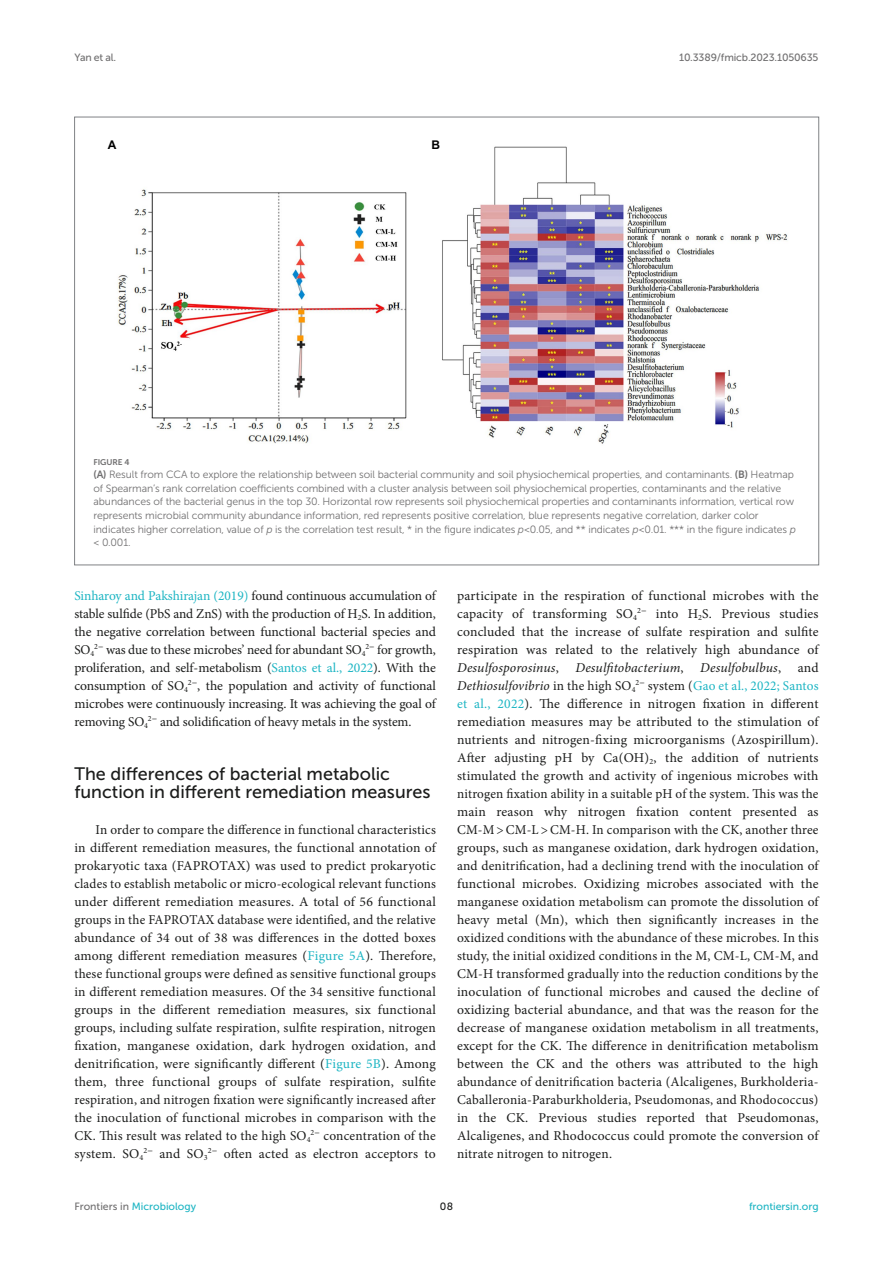
<style>
.page{position:relative;width:893px;height:1263px;background:#fff}
.page>*{position:absolute;margin:0;border:0;box-sizing:border-box;transform-origin:0 0}
.HEAD_2{font:18px/18px "Museo Sans 500";color:#1b1c1b}
.TEXT_FLUSH{font:13.5px/18px "Minion Pro";letter-spacing:.01em;color:#1b1c1b;text-align:justify}
.TEXT{font:13.5px/18px "Minion Pro";letter-spacing:-.005em;color:#1b1c1b;text-align:justify}
.t1{font:700 12px "Arial";color:#000}
.FIG_LEG{font:10.5px/13.5px "Museo Sans 300";letter-spacing:-.01em;color:#706f70}
.t2{font:10.5px "Museo Sans 500";color:#1db5c3}
.t3{font:10.5px "Museo Sans 500";letter-spacing:-.015em;color:#706f70}
.t4{font:10.5px "Museo Sans 500";color:#1b1c1b}
.FIG_HD{font:8.25px "Museo Sans 700";letter-spacing:-.01em;color:#706f70}
.s1{font-family:"Museo Sans 700"}
.s2{font-style:italic}
.s3{color:#1db5c3}
.s4{color:#706f70}
</style>
<div class="page">
<img style="left:118px;top:146px;width:670px;height:298px">
<p class="t3" style="left:74px;top:51px;width:43px">Yan et al.</p>
<p class="t3" style="left:679px;top:51px;width:141px">10.3389/fmicb.2023.1050635</p>
<p class="t1" style="left:108px;top:137px;width:10px">A</p>
<p class="t1" style="left:431px;top:137px;width:10px">B</p>
<p class="FIG_HD" style="left:94px;top:457px;width:37px">FIGURE 4</p>
<p class="FIG_LEG" style="left:94px;top:468px;width:704px"><span class="s1">(A)</span> Result from CCA to explore the relationship between soil bacterial community and soil physiochemical properties, and contaminants. <span class="s1">(B)</span> Heatmap of Spearman’s rank correlation coefficients combined with a cluster analysis between soil physiochemical properties, contaminants and the relative abundances of the bacterial genus in the top 30. Horizontal row represents soil physiochemical properties and contaminants information, vertical row represents microbial community abundance information, red represents positive correlation, blue represents negative correlation, darker color indicates higher correlation, value of <span class="s2">p</span> is the correlation test result, * in the figure indicates <span class="s2">p</span> &lt; 0.05, and ** indicates <span class="s2">p</span> &lt; 0.01. *** in the figure indicates <span class="s2">p </span>&lt; 0.001.</p>
<p class="TEXT" style="left:74px;top:587px;width:363px"><span class="s3">Sinharoy and Pakshirajan (2019)</span> found continuous accumulation of stable sulfide (PbS and ZnS) with the production of H<sub>2</sub>S. In addition, the negative correlation between functional bacterial species and SO<sub>4</sub><sup>2</sup><sup>−</sup> was due to these microbes’ need for abundant SO<sub>4</sub><sup>2</sup><sup>−</sup> for growth, proliferation, and self-metabolism (<span class="s3">Santos et al., 2022</span>). With the consumption of SO<sub>4</sub><sup>2</sup><sup>−</sup>, the population and activity of functional microbes were continuously increasing. It was achieving the goal of removing SO<sub>4</sub><sup>2</sup><sup>−</sup> and solidification of heavy metals in the system.</p>
<p class="HEAD_2" style="left:74px;top:765px;width:358px">The differences of bacterial metabolic function in different remediation measures</p>
<p class="TEXT_FLUSH" style="left:74px;top:821px;width:363px;text-indent:21px">In order to compare the difference in functional characteristics in different remediation measures, the functional annotation of prokaryotic taxa (FAPROTAX) was used to predict prokaryotic clades to establish metabolic or micro-ecological relevant functions under different remediation measures. A total of 56 functional groups in the FAPROTAX database were identified, and the relative abundance of 34 out of 38 was differences in the dotted boxes among different remediation measures (<span class="s3">Figure 5A</span>). Therefore, these functional groups were defined as sensitive functional groups in different remediation measures. Of the 34 sensitive functional groups in the different remediation measures, six functional groups, including sulfate respiration, sulfite respiration, nitrogen fixation, manganese oxidation, dark hydrogen oxidation, and denitrification, were significantly different (<span class="s3">Figure 5B</span>). Among them, three functional groups of sulfate respiration, sulfite respiration, and nitrogen fixation were significantly increased after the inoculation of functional microbes in comparison with the CK. This result was related to the high SO<sub>4</sub><sup>2</sup><sup>−</sup> concentration of the system. SO<sub>4</sub><sup>2</sup><sup>−</sup> and SO<sub>3</sub><sup>2</sup><sup>−</sup> often acted as electron acceptors to</p>
<p class="TEXT_FLUSH" style="left:457px;top:587px;width:363px">participate in the respiration of functional microbes with the capacity of transforming SO<sub>4</sub><sup>2</sup><sup>−</sup> into H<sub>2</sub>S. Previous studies concluded that the increase of sulfate respiration and sulfite respiration was related to the relatively high abundance of <span class="s2">Desulfosporosinus</span>, <span class="s2">Desulfitobacterium</span>, <span class="s2">Desulfobulbus</span>, and <span class="s2">Dethiosulfovibrio</span> in the high SO<sub>4</sub><sup>2</sup><sup>−</sup> system (<span class="s3">Gao et al., 2022; Santos et al., 2022</span>). The difference in nitrogen fixation in different remediation measures may be attributed to the stimulation of nutrients and nitrogen-fixing microorganisms (Azospirillum).<br>After adjusting pH by Ca(OH)<sub>2</sub>, the addition of nutrients stimulated the growth and activity of ingenious microbes with nitrogen fixation ability in a suitable pH of the system. This was the main reason why nitrogen fixation content presented as CM-M &gt;CM-L &gt;CM-H. In comparison with the CK, another three groups, such as manganese oxidation, dark hydrogen oxidation, and denitrification, had a declining trend with the inoculation of functional microbes. Oxidizing microbes associated with the manganese oxidation metabolism can promote the dissolution of heavy metal (Mn), which then significantly increases in the oxidized conditions with the abundance of these microbes. In this study, the initial oxidized conditions in the M, CM-L, CM-M, and CM-H transformed gradually into the reduction conditions by the inoculation of functional microbes and caused the decline of oxidizing bacterial abundance, and that was the reason for the decrease of manganese oxidation metabolism in all treatments, except for the CK. The difference in denitrification metabolism between the CK and the others was attributed to the high abundance of denitrification bacteria (Alcaligenes, Burkholderia-Caballeronia-Paraburkholderia, Pseudomonas, and Rhodococcus) in the CK. Previous studies reported that Pseudomonas, Alcaligenes, and Rhodococcus could promote the conversion of nitrate nitrogen to nitrogen.</p>
<p class="t2" style="left:74px;top:1200px;width:123px"><span class="s4">Frontiers in</span> Microbiology</p>
<p class="t4" style="left:440px;top:1200px;width:15px">08</p>
<p class="t2" style="left:749px;top:1200px;width:71px">frontiersin.org</p>
</div>
